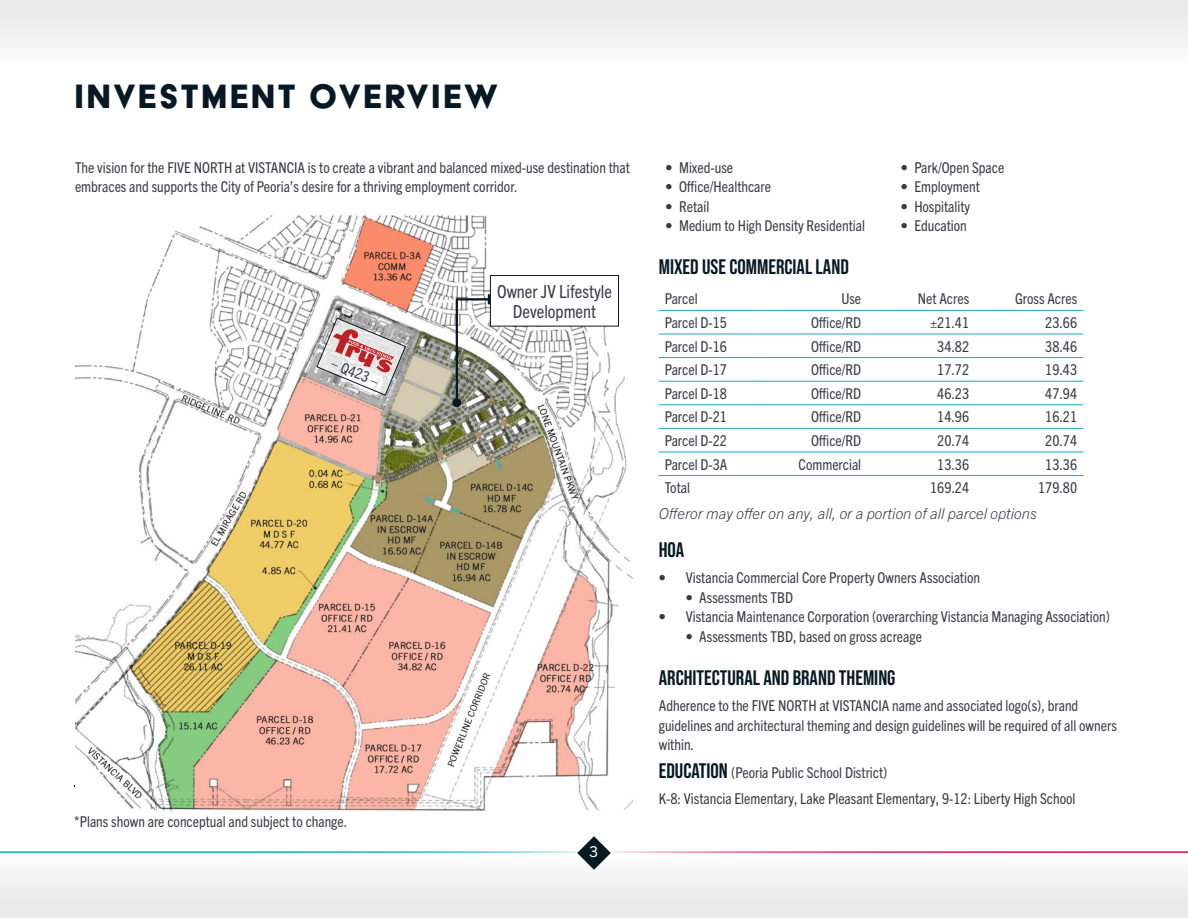
<style>
.page{position:relative;width:1188px;height:918px;background:#fff}
.page>*{position:absolute;margin:0;border:0;box-sizing:border-box;transform-origin:0 0}
.Headline{font:39px "Acier BAT Text Solid";letter-spacing:.06em;color:#081923}
.Specialty_3{font:21px "Bebas Neue";color:#081923}
.Paragraph{font:condensed 18px/19.5px "Trade Gothic Next LT Pro";color:#383d45;text-align:center}
.Paragraph-2{font:condensed 15px/19.5px "Trade Gothic Next LT Pro";color:#383d45}
.Specialty_3-2{font:condensed 15px "Trade Gothic Next LT Pro";color:#383d45}
.Paragraph-3{font:italic 300 15px "Trade Gothic Next LT Pro";color:#383d45}
.t1{font:15px "Trade Gothic Next LT Pro";color:#fff}
.s1{font-family:"Bebas Neue";font-stretch:normal;font-size:21px;color:#081923}
</style>
<div class="page">
<div style="left:0;top:851px;width:1188px;height:67px;background:#ebebec"></div>
<div style="left:0;top:0;width:1188px;height:67px;background:#ebebec"></div>
<hr style="left:659px;top:310px;width:100px;height:1px;background:#16adb5">
<hr style="left:759px;top:310px;width:108px;height:1px;background:#16adb5">
<hr style="left:867px;top:310px;width:108px;height:1px;background:#16adb5">
<hr style="left:975px;top:310px;width:108px;height:1px;background:#16adb5">
<hr style="left:659px;top:334px;width:100px;height:1px;background:#16adb5">
<hr style="left:759px;top:334px;width:108px;height:1px;background:#16adb5">
<hr style="left:867px;top:334px;width:108px;height:1px;background:#16adb5">
<hr style="left:975px;top:334px;width:108px;height:1px;background:#16adb5">
<hr style="left:659px;top:357px;width:100px;height:1px;background:#16adb5">
<hr style="left:759px;top:357px;width:108px;height:1px;background:#16adb5">
<hr style="left:867px;top:357px;width:108px;height:1px;background:#16adb5">
<hr style="left:975px;top:357px;width:108px;height:1px;background:#16adb5">
<hr style="left:659px;top:381px;width:100px;height:1px;background:#16adb5">
<hr style="left:759px;top:381px;width:108px;height:1px;background:#16adb5">
<hr style="left:867px;top:381px;width:108px;height:1px;background:#16adb5">
<hr style="left:975px;top:381px;width:108px;height:1px;background:#16adb5">
<hr style="left:659px;top:404px;width:100px;height:1px;background:#16adb5">
<hr style="left:759px;top:404px;width:108px;height:1px;background:#16adb5">
<hr style="left:867px;top:404px;width:108px;height:1px;background:#16adb5">
<hr style="left:975px;top:404px;width:108px;height:1px;background:#16adb5">
<hr style="left:659px;top:428px;width:100px;height:1px;background:#16adb5">
<hr style="left:759px;top:428px;width:108px;height:1px;background:#16adb5">
<hr style="left:867px;top:428px;width:108px;height:1px;background:#16adb5">
<hr style="left:975px;top:428px;width:108px;height:1px;background:#16adb5">
<hr style="left:659px;top:452px;width:100px;height:1px;background:#16adb5">
<hr style="left:759px;top:452px;width:108px;height:1px;background:#16adb5">
<hr style="left:867px;top:452px;width:108px;height:1px;background:#16adb5">
<hr style="left:975px;top:452px;width:108px;height:1px;background:#16adb5">
<hr style="left:659px;top:475px;width:100px;height:1px;background:#16adb5">
<hr style="left:759px;top:475px;width:108px;height:1px;background:#16adb5">
<hr style="left:867px;top:475px;width:108px;height:1px;background:#16adb5">
<hr style="left:975px;top:475px;width:108px;height:1px;background:#16adb5">
<img style="left:75px;top:214px;width:558px;height:597px">
<svg style="left:316px;top:317px;width:90px;height:79px;background:#c9b6b6"></svg>
<svg style="left:421px;top:277px;width:108px;height:128px"></svg>
<div style="left:452px;top:398px;width:9px;height:9px;background:#081923;border-radius:50%"></div>
<div style="left:490px;top:276px;width:129px;height:50px;background:#fff"></div>
<div style="left:490px;top:275px;width:129px;height:51px;border:1px solid #081923"></div>
<hr style="left:0;top:851px;width:1188px;height:2px;background:#fff">
<svg style="left:577px;top:836px;width:34px;height:34px"></svg>
<p class="Headline" style="left:75px;top:76px;width:425px">INVESTMENT OVERVIEW</p>
<p class="Paragraph-2" style="left:75px;top:157px;width:556px">The vision for the FIVE NORTH at VISTANCIA is to create a vibrant and balanced mixed-use destination that embraces and supports the City of Peoria’s desire for a thriving employment corridor.</p>
<p class="Paragraph-2" style="left:336px;top:353px;width:52px;rotate:22deg">– Q423 –</p>
<p class="Paragraph" style="left:497px;top:281px;width:116px">Owner JV Lifestyle<br>Development</p>
<p class="Paragraph-2" style="left:74px;top:811px;width:275px">*Plans shown are conceptual and subject to change.</p>
<p class="t1" style="left:589px;top:841px;width:10px">3</p>
<p class="Paragraph-2" style="left:666px;top:157px;width:69px">• Mixed-use</p>
<p class="Paragraph-2" style="left:666px;top:176px;width:107px">• Office/Healthcare</p>
<p class="Paragraph-2" style="left:666px;top:196px;width:45px">• Retail</p>
<p class="Paragraph-2" style="left:666px;top:215px;width:201px">• Medium to High Density Residential</p>
<p class="Paragraph-2" style="left:901px;top:157px;width:105px">• Park/Open Space</p>
<p class="Paragraph-2" style="left:901px;top:176px;width:80px">• Employment</p>
<p class="Paragraph-2" style="left:901px;top:196px;width:71px">• Hospitality</p>
<p class="Paragraph-2" style="left:901px;top:215px;width:67px">• Education</p>
<p class="Specialty_3" style="left:659px;top:255px;width:192px">MIXED USE COMMERCIAL LAND</p>
<p class="Paragraph-2" style="left:665px;top:288px;width:34px">Parcel</p>
<p class="Paragraph-2" style="left:841px;top:288px;width:21px">Use</p>
<p class="Paragraph-2" style="left:918px;top:288px;width:53px">Net Acres</p>
<p class="Paragraph-2" style="left:1015px;top:288px;width:64px">Gross Acres</p>
<p class="Paragraph-2" style="left:665px;top:312px;width:64px">Parcel D-15</p>
<p class="Paragraph-2" style="left:811px;top:312px;width:52px">Office/RD</p>
<p class="Paragraph-2" style="left:930px;top:312px;width:41px">±21.41</p>
<p class="Paragraph-2" style="left:1045px;top:312px;width:34px">23.66</p>
<p class="Paragraph-2" style="left:665px;top:335px;width:64px">Parcel D-16</p>
<p class="Paragraph-2" style="left:811px;top:335px;width:52px">Office/RD</p>
<p class="Paragraph-2" style="left:937px;top:335px;width:34px">34.82</p>
<p class="Paragraph-2" style="left:1045px;top:335px;width:34px">38.46</p>
<p class="Paragraph-2" style="left:665px;top:359px;width:64px">Parcel D-17</p>
<p class="Paragraph-2" style="left:811px;top:359px;width:52px">Office/RD</p>
<p class="Paragraph-2" style="left:937px;top:359px;width:34px">17.72</p>
<p class="Paragraph-2" style="left:1045px;top:359px;width:34px">19.43</p>
<p class="Paragraph-2" style="left:665px;top:383px;width:64px">Parcel D-18</p>
<p class="Paragraph-2" style="left:811px;top:383px;width:52px">Office/RD</p>
<p class="Paragraph-2" style="left:937px;top:383px;width:34px">46.23</p>
<p class="Paragraph-2" style="left:1045px;top:383px;width:34px">47.94</p>
<p class="Paragraph-2" style="left:665px;top:406px;width:64px">Parcel D-21</p>
<p class="Paragraph-2" style="left:811px;top:406px;width:52px">Office/RD</p>
<p class="Paragraph-2" style="left:937px;top:406px;width:34px">14.96</p>
<p class="Paragraph-2" style="left:1045px;top:406px;width:34px">16.21</p>
<p class="Paragraph-2" style="left:665px;top:430px;width:64px">Parcel D-22</p>
<p class="Paragraph-2" style="left:811px;top:430px;width:52px">Office/RD</p>
<p class="Paragraph-2" style="left:937px;top:430px;width:34px">20.74</p>
<p class="Paragraph-2" style="left:1045px;top:430px;width:34px">20.74</p>
<p class="Paragraph-2" style="left:665px;top:453px;width:64px">Parcel D-3A</p>
<p class="Paragraph-2" style="left:799px;top:453px;width:64px">Commercial</p>
<p class="Paragraph-2" style="left:937px;top:453px;width:34px">13.36</p>
<p class="Paragraph-2" style="left:1045px;top:453px;width:34px">13.36</p>
<p class="Paragraph-2" style="left:665px;top:477px;width:27px">Total</p>
<p class="Paragraph-2" style="left:930px;top:477px;width:41px">169.24</p>
<p class="Paragraph-2" style="left:1038px;top:477px;width:41px">179.80</p>
<p class="Paragraph-3" style="left:659px;top:503px;width:380px">Offeror may offer on any, all, or a portion of all parcel options</p>
<p class="Specialty_3" style="left:659px;top:538px;width:27px">HOA</p>
<p class="Paragraph-2" style="left:659px;top:567px;width:323px">• Vistancia Commercial Core Property Owners Association</p>
<p class="Paragraph-2" style="left:686px;top:587px;width:109px">• Assessments TBD</p>
<p class="Paragraph-2" style="left:659px;top:606px;width:453px">• Vistancia Maintenance Corporation (overarching Vistancia Managing Association)</p>
<p class="Paragraph-2" style="left:686px;top:626px;width:238px">• Assessments TBD, based on gross acreage</p>
<p class="Specialty_3" style="left:659px;top:666px;width:238px">ARCHITECTURAL AND BRAND THEMING</p>
<p class="Paragraph-2" style="left:659px;top:695px;width:460px">Adherence to the FIVE NORTH at VISTANCIA name and associated logo(s), brand guidelines and architectural theming and design guidelines will be required of all owners within.</p>
<p class="Specialty_3-2" style="left:659px;top:762px;width:230px"><span class="s1">EDUCATION</span> (Peoria Public School District)</p>
<p class="Specialty_3-2" style="left:659px;top:788px;width:418px">K-8: Vistancia Elementary, Lake Pleasant Elementary, 9-12: Liberty High School</p>
</div>
